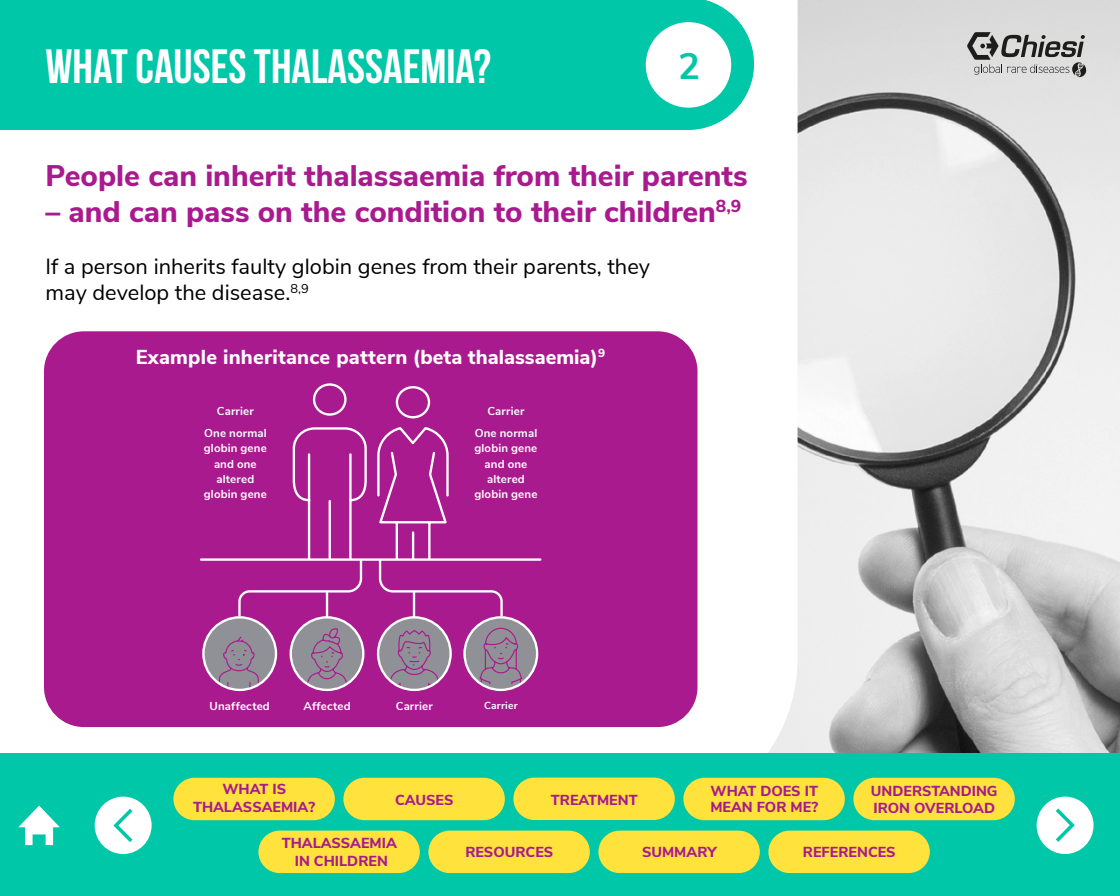
<style>
.page{position:relative;width:1120px;height:896px;background:#fff}
.page>*{position:absolute;margin:0;border:0;box-sizing:border-box;transform-origin:0 0}
.t1{font:700 48.12px "Bebas Neue";color:#fff}
.t2{font:700 36.75px "Nunito Sans";color:#00c7a8}
.t3{font:800 29.75px "Nunito Sans";color:#a91a8e}
.t4{font:21.88px/26.2px "Nunito Sans";color:#000}
.t5{font:800 20.12px "Nunito Sans";letter-spacing:.01em;color:#fff}
.t6{font:800 14.44px/17.3px "Nunito Sans";color:#a91a8e;text-align:center}
.t7{font:700 11.46px/15.3px "Nunito Sans";letter-spacing:.01em;color:#fff;text-align:center}
.t8{font:700 11.11px/14.8px "Nunito Sans";letter-spacing:.01em;color:#fff;text-align:center}
.t9{font:700 10.24px "Nunito Sans";letter-spacing:.015em;color:#fff}
.t10{font:700 9.97px "Nunito Sans";letter-spacing:.015em;color:#fff}
</style>
<div class="page">
<img style="left:798px;top:1px;width:322px;height:753px">
<svg style="left:967px;top:32px;width:124px;height:48px;background:#aeaeae"></svg>
<div style="left:0;top:0;width:754px;height:130px;background:#00c7a8"></div>
<div style="left:44px;top:331px;width:654px;height:396px;background:#a91a8e;border-radius:40px"></div>
<hr style="left:201px;top:558px;width:339px;height:3px;background:#fff">
<div style="left:203px;top:617px;width:73px;height:73px;background:#909196;border-radius:50%"></div>
<svg style="left:218px;top:636px;width:47px;height:56px"></svg>
<div style="left:202px;top:616px;width:75px;height:75px;border:2px solid #fff;border-radius:50%"></div>
<div style="left:291px;top:617px;width:72px;height:73px;background:#909196;border-radius:50%"></div>
<svg style="left:305px;top:628px;width:47px;height:62px"></svg>
<div style="left:290px;top:616px;width:74px;height:75px;border:2px solid #fff;border-radius:50%"></div>
<svg style="left:378px;top:617px;width:73px;height:73px"></svg>
<svg style="left:388px;top:629px;width:53px;height:63px;background:#978097"></svg>
<div style="left:377px;top:616px;width:75px;height:75px;border:2px solid #fff;border-radius:50%"></div>
<svg style="left:465px;top:617px;width:72px;height:73px"></svg>
<svg style="left:477px;top:627px;width:46px;height:58px;background:#948295"></svg>
<div style="left:463px;top:616px;width:75px;height:75px;border:2px solid #fff;border-radius:50%"></div>
<svg style="left:237px;top:383px;width:133px;height:236px"></svg>
<svg style="left:376px;top:386px;width:128px;height:233px"></svg>
<hr style="left:326px;top:592px;width:2px;height:25px;background:#fff">
<hr style="left:413px;top:592px;width:2px;height:25px;background:#fff">
<div style="left:646px;top:22px;width:85px;height:86px;background:#fff;border-radius:50%"></div>
<div style="left:0;top:754px;width:1120px;height:142px;background:#00c7a8"></div>
<div style="left:258px;top:831px;width:162px;height:42px;background:#ffe23b;border-radius:21px"></div>
<div style="left:428px;top:831px;width:162px;height:42px;background:#ffe23b;border-radius:21px"></div>
<div style="left:598px;top:831px;width:162px;height:42px;background:#ffe23b;border-radius:21px"></div>
<div style="left:768px;top:831px;width:162px;height:42px;background:#ffe23b;border-radius:21px"></div>
<div style="left:173px;top:778px;width:162px;height:42px;background:#ffe23b;border-radius:21px"></div>
<div style="left:343px;top:778px;width:162px;height:42px;background:#ffe23b;border-radius:21px"></div>
<div style="left:513px;top:778px;width:162px;height:42px;background:#ffe23b;border-radius:21px"></div>
<div style="left:683px;top:778px;width:162px;height:42px;background:#ffe23b;border-radius:21px"></div>
<div style="left:853px;top:778px;width:162px;height:42px;background:#ffe23b;border-radius:21px"></div>
<div style="left:95px;top:797px;width:57px;height:57px;background:#fff;border-radius:50%"></div>
<svg style="left:113px;top:809px;width:20px;height:33px"></svg>
<div style="left:1037px;top:797px;width:57px;height:57px;background:#fff;border-radius:50%"></div>
<svg style="left:1056px;top:808px;width:19px;height:34px"></svg>
<svg style="left:18px;top:805px;width:42px;height:40px"></svg>
<h1 class="t1" style="left:45px;top:40px;width:447px">WHAT CAUSES THALASSAEMIA?</h1>
<h2 class="t2" style="left:678px;top:39px;width:24px">2</h2>
<h3 class="t3" style="left:45px;top:154px;width:704px">People can inherit thalassaemia from their parents</h3>
<h3 class="t3" style="left:45px;top:190px;width:697px">– and can pass on the condition to their children<sup>8,9</sup></h3>
<h3 class="t4" style="left:45px;top:252px;width:606px">If a person inherits faulty globin genes from their parents, they may develop the disease.<sup>8,9</sup></h3>
<h3 class="t5" style="left:136px;top:342px;width:471px">Example inheritance pattern (beta thalassaemia)<sup>9</sup></h3>
<h3 class="t5" style="left:233px;top:346px;width:280px">Example inheritance pattern<sup>9</sup></h3>
<p class="t7" style="left:204px;top:399px;width:64px;line-height:22.5px">Carrier<br>One normal</p>
<p class="t7" style="left:204px;top:440px;width:64px">globin gene and one altered globin gene</p>
<p class="t8" style="left:211px;top:446px;width:63px">globin gene and one altered globin gene</p>
<p class="t7" style="left:475px;top:399px;width:64px;line-height:22.5px">Carrier<br>One normal</p>
<p class="t7" style="left:475px;top:440px;width:64px">globin gene and one altered globin gene</p>
<p class="t8" style="left:474px;top:446px;width:63px">globin gene and one altered globin gene</p>
<p class="t8" style="left:216px;top:696px;width:60px">Unaffected</p>
<p class="t8" style="left:308px;top:696px;width:47px">Affected</p>
<p class="t8" style="left:397px;top:696px;width:37px">Carrier</p>
<p class="t10" style="left:483px;top:696px;width:34px">Carrier</p>
<p class="t7" style="left:210px;top:698px;width:62px">Unaffected</p>
<p class="t7" style="left:303px;top:698px;width:49px">Affected</p>
<p class="t7" style="left:396px;top:698px;width:39px">Carrier</p>
<p class="t9" style="left:484px;top:698px;width:35px">Carrier</p>
<p class="t6" style="left:193px;top:780px;width:124px">WHAT IS<br>THALASSAEMIA?</p>
<p class="t6" style="left:395px;top:790px;width:60px">CAUSES</p>
<p class="t6" style="left:551px;top:790px;width:88px">TREATMENT</p>
<p class="t6" style="left:710px;top:782px;width:109px;line-height:16.4px;text-align:left">WHAT DOES IT<br>MEAN FOR ME?</p>
<p class="t6" style="left:871px;top:781px;width:128px;text-align:left">UNDERSTANDING<br>IRON OVERLOAD</p>
<p class="t6" style="left:282px;top:834px;width:117px">THALASSAEMIA<br>IN CHILDREN</p>
<p class="t6" style="left:465px;top:843px;width:89px">RESOURCES</p>
<p class="t6" style="left:642px;top:842px;width:76px">SUMMARY</p>
<p class="t6" style="left:803px;top:842px;width:94px">REFERENCES</p>
</div>
